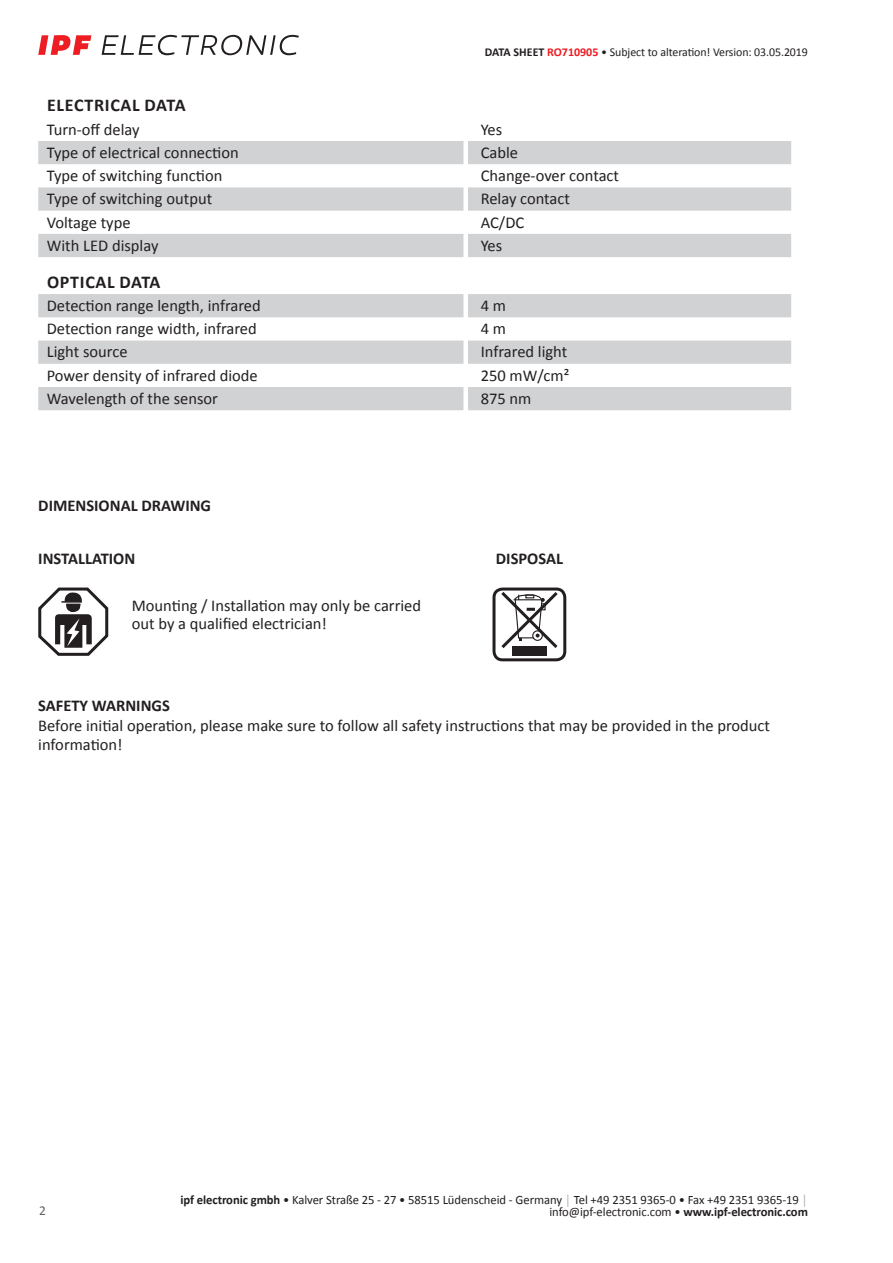
<style>
.page{position:relative;width:893px;height:1263px;background:#fff}
.page>*{position:absolute;margin:0;border:0;box-sizing:border-box;transform-origin:0 0}
.t1{font:700 18px "Calibri";letter-spacing:.04em;color:#231f20}
.t2{font:16.5px/18px "Calibri";color:#231f20}
.t3{font:700 16.5px "Calibri";color:#231f20}
.t4{font:13.5px "Calibri";color:#636366}
.t5{font:12.75px/12.6px "Calibri";letter-spacing:-.005em;color:#231f20;text-align:right}
.t6{font:12px "Calibri";letter-spacing:-.005em;color:#231f20}
.s1{font-weight:700}
.s2{font-weight:700;color:#ee1d23}
.s3{color:#a8a9ad}
</style>
<div class="page">
<svg style="left:102px;top:35px;width:197px;height:20px"></svg>
<svg style="left:38px;top:35px;width:53px;height:20px"></svg>
<svg style="left:38px;top:141px;width:753px;height:116px;fill:#d1d2d4"></svg>
<svg style="left:38px;top:294px;width:753px;height:116px;fill:#d1d2d4"></svg>
<svg style="left:38px;top:587px;width:71px;height:69px"></svg>
<div style="left:492px;top:587px;width:74px;height:74px;border:3px solid #231f20;border-radius:9px"></div>
<div style="left:512px;top:646px;width:35px;height:9px;background:#231f20"></div>
<svg style="left:498px;top:589px;width:63px;height:59px"></svg>
<p class="t6" style="left:485px;top:44px;width:324px"><span class="s1">DATA SHEET</span> <span class="s2">RO710905</span> • Subject to alteration! Version: 03.05.2019</p>
<p class="t1" style="left:47px;top:93px;width:140px">ELECTRICAL DATA</p>
<p class="t2" style="left:47px;top:120px;width:94px">Turn-off delay</p>
<p class="t2" style="left:481px;top:120px;width:23px">Yes</p>
<p class="t2" style="left:47px;top:143px;width:193px">Type of electrical connection</p>
<p class="t2" style="left:481px;top:143px;width:39px">Cable</p>
<p class="t2" style="left:47px;top:166px;width:177px">Type of switching function</p>
<p class="t2" style="left:481px;top:166px;width:140px">Change-over contact</p>
<p class="t2" style="left:47px;top:189px;width:167px">Type of switching output</p>
<p class="t2" style="left:481px;top:189px;width:91px">Relay contact</p>
<p class="t2" style="left:47px;top:213px;width:85px">Voltage type</p>
<p class="t2" style="left:481px;top:213px;width:45px">AC/DC</p>
<p class="t2" style="left:47px;top:236px;width:113px">With LED display</p>
<p class="t2" style="left:481px;top:236px;width:23px">Yes</p>
<p class="t1" style="left:47px;top:269px;width:115px">OPTICAL DATA</p>
<p class="t2" style="left:47px;top:296px;width:216px">Detection range length, infrared</p>
<p class="t2" style="left:481px;top:296px;width:27px">4m</p>
<p class="t2" style="left:47px;top:319px;width:212px">Detection range width, infrared</p>
<p class="t2" style="left:481px;top:319px;width:27px">4m</p>
<p class="t2" style="left:47px;top:342px;width:82px">Light source</p>
<p class="t2" style="left:481px;top:342px;width:88px">Infrared light</p>
<p class="t2" style="left:47px;top:366px;width:213px">Power density of infrared diode</p>
<p class="t2" style="left:481px;top:366px;width:90px">250 mW/cm²</p>
<p class="t2" style="left:47px;top:389px;width:173px">Wavelength of the sensor</p>
<p class="t2" style="left:481px;top:389px;width:52px">875 nm</p>
<p class="t3" style="left:38px;top:494px;width:174px">DIMENSIONAL DRAWING</p>
<p class="t3" style="left:38px;top:547px;width:99px">INSTALLATION</p>
<p class="t3" style="left:496px;top:547px;width:69px">DISPOSAL</p>
<p class="t2" style="left:132px;top:596px;width:291px">Mounting / Installation may only be carried out by a qualified electrician!</p>
<p class="t3" style="left:38px;top:693px;width:133px">SAFETY WARNINGS</p>
<p class="t2" style="left:38px;top:715px;width:733px;line-height:19.8px">Before initial operation, please make sure to follow all safety instructions that may be provided in the product information!</p>
<p class="t4" style="left:39px;top:1201px;width:8px">2</p>
<p class="t5" style="left:180px;top:1193px;width:629px"><span class="s1">ipf electronic gmbh</span> • Kalver Straße 25 - 27 • 58515 Lüdenscheid - Germany <span class="s3">│</span> Tel +49 2351 9365-0 • Fax +49 2351 9365-19 <span class="s3">│ </span>info@ipf-electronic.com • <span class="s1">www.ipf-electronic.com</span></p>
</div>
